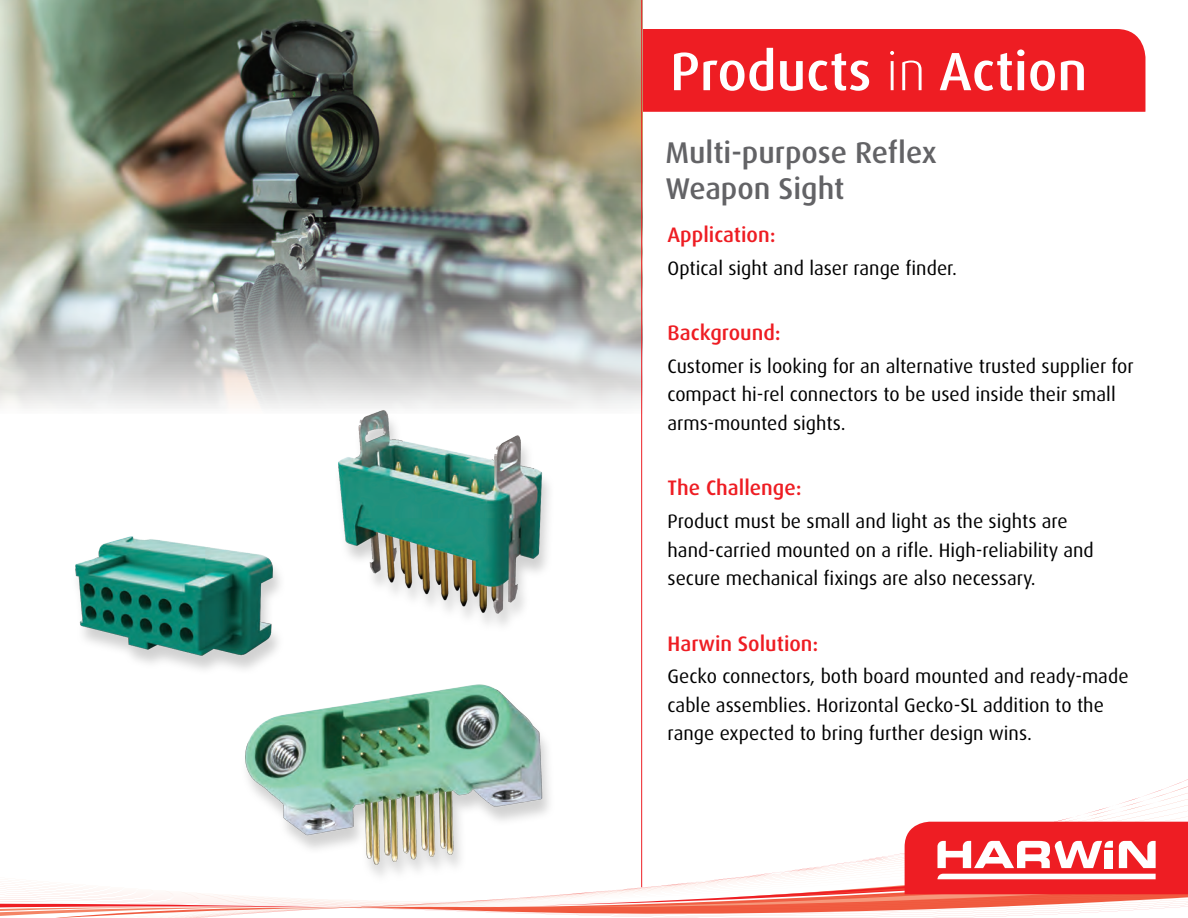
<style>
.page{position:relative;width:1188px;height:918px;background:#fff}
.page>*{position:absolute;margin:0;border:0;box-sizing:border-box;transform-origin:0 0}
.t1{font:500 54px "Dax OT";color:#fff}
.t2{font:500 30px/36px "Dax OT";color:#636366}
.t3{font:500 21px "Dax OT";color:#ee1d23}
.t4{font:19.5px/28.5px "Dax OT";color:#000}
.s1{font-weight:300}
</style>
<div class="page">
<div style="left:642px;top:29px;width:503px;height:83px;background:#ee1d23"></div>
<img style="left:0;top:0;width:641px;height:408px">
<hr style="left:641px;top:0;width:1px;height:887px;background:#ee1d23">
<svg style="left:0;top:771px;width:1188px;height:147px"></svg>
<svg style="left:728px;top:898px;width:460px;height:6px;background:#f3816b"></svg>
<svg style="left:723px;top:792px;width:465px;height:106px"></svg>
<div style="left:1105px;top:850px;width:8px;height:18px;background:#fff"></div>
<img style="left:21px;top:335px;width:576px;height:575px">
<h1 class="t1" style="left:670px;top:37px;width:419px">Products <span class="s1">in</span> Action</h1>
<h2 class="t2" style="left:665px;top:135px;width:273px">Multi-purpose Reflex<br>Weapon Sight</h2>
<p class="t3" style="left:668px;top:221px;width:110px">Application:</p>
<p class="t4" style="left:668px;top:254px;width:291px">Optical sight and laser range finder.</p>
<p class="t3" style="left:668px;top:319px;width:115px">Background:</p>
<p class="t4" style="left:668px;top:352px;width:468px">Customer is looking for an alternative trusted supplier for compact hi-rel connectors to be used inside their small arms-mounted sights.</p>
<p class="t3" style="left:668px;top:475px;width:136px">The Challenge:</p>
<p class="t4" style="left:668px;top:507px;width:428px">Product must be small and light as the sights are hand-carried mounted on a rifle. High-reliability and secure mechanical fixings are also necessary.</p>
<p class="t3" style="left:668px;top:630px;width:152px">Harwin Solution:</p>
<p class="t4" style="left:668px;top:663px;width:462px">Gecko connectors, both board mounted and ready-made cable assemblies. Horizontal Gecko-SL addition to the range expected to bring further design wins.</p>
</div>
